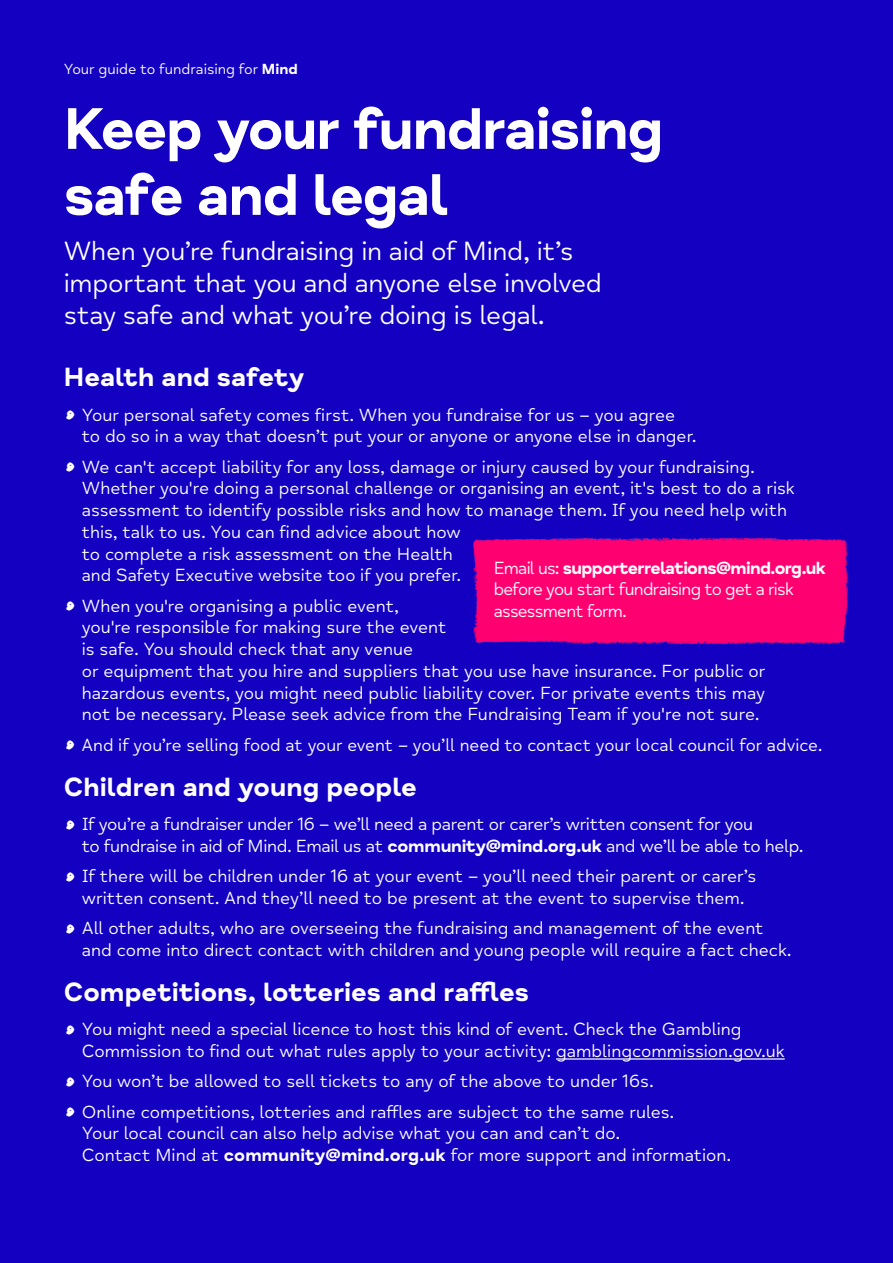
<style>
.page{position:relative;width:893px;height:1263px;background:#1300c1}
.page>*{position:absolute;margin:0;border:0;box-sizing:border-box;transform-origin:0 0}
.t1{font:700 60px/66px "Mind Meridian";letter-spacing:-.025em;color:#fff}
.t2{font:45px "Mind Meridian Display";color:#fff}
.t3{font:27px/32.2px "Mind Meridian";letter-spacing:-.01em;color:#fff}
.t4{font:700 27px "Mind Meridian";color:#fff}
.t5{font:18px/21.8px "Mind Meridian";color:#fff}
.t6{font:18px/21.8px "Mind Meridian";letter-spacing:-.02em;color:#fff}
.t7{font:700 18px "Mind Meridian";letter-spacing:-.035em;color:#fff}
.t8{font:18px "Mind Meridian";letter-spacing:-.04em;color:#fff}
.t9{font:18px "Mind Meridian";letter-spacing:-.045em;color:#fff}
.t10{font:15px "Mind Meridian";color:#fff}
.s1{font-weight:700}
.s2{font-weight:400}
</style>
<div class="page">
<hr style="left:556px;top:1058px;width:229px;height:1px;background:#fff">
<div style="left:473px;top:538px;width:376px;height:106px;background:#ff0071"></div>
<p class="t10" style="left:64px;top:61px;width:236px">Your guide to fundraising for <span class="s1">Mind</span></p>
<p class="t1" style="left:64px;top:97px;width:601px">Keep your fundraising safe and legal</p>
<p class="t3" style="left:64px;top:235px;width:540px">When you’re fundraising in aid of Mind, it’s important that you and anyone else involved stay safe and what you’re doing is legal.</p>
<p class="t4" style="left:64px;top:361px;width:242px">Health and safety</p>
<p class="t2" style="left:64px;top:377px;width:15px">.</p>
<p class="t5" style="left:82px;top:404px;width:616px">Your personal safety comes frst. When you fundraise for us – you agree to do so in a way that doesn’t put your or anyone or anyone else in danger.</p>
<p class="t2" style="left:64px;top:429px;width:15px">.</p>
<p class="t5" style="left:82px;top:456px;width:674px">We can't accept liability for any loss, damage or injury caused by your fundraising.</p>
<p class="t5" style="left:82px;top:478px;width:714px">Whether you're doing a personal challenge or organising an event, it's best to do a risk</p>
<p class="t5" style="left:82px;top:499px;width:707px">assessment to identify possible risks and how to manage them. If you need help with</p>
<p class="t5" style="left:82px;top:521px;width:381px">this, talk to us. You can fnd advice about how</p>
<p class="t5" style="left:82px;top:543px;width:372px">to complete a risk assessment on the Health</p>
<p class="t7" style="left:494px;top:557px;width:334px"><span class="s2">Email us:</span> supporterrelations@mind.org.uk</p>
<p class="t5" style="left:82px;top:565px;width:381px">and Safety Executive website too if you prefer.</p>
<p class="t8" style="left:494px;top:579px;width:301px">before you start fundraising to get a risk</p>
<p class="t2" style="left:64px;top:568px;width:15px">.</p>
<p class="t5" style="left:82px;top:595px;width:318px">When you're organising a public event,</p>
<p class="t9" style="left:494px;top:601px;width:134px">assessment form.</p>
<p class="t5" style="left:82px;top:617px;width:685px">you're responsible for making sure the event<br>is safe. You should check that any venue<br>or equipment that you hire and suppliers that you use have insurance. For public or hazardous events, you might need public liability cover. For private events this may not be necessary. Please seek advice from the Fundraising Team if you're not sure.</p>
<p class="t2" style="left:64px;top:707px;width:14px">.</p>
<p class="t5" style="left:81px;top:734px;width:742px">And if you’re selling food at your event – you’ll need to contact your local council for advice.</p>
<p class="t4" style="left:64px;top:770px;width:355px">Children and young people</p>
<p class="t2" style="left:64px;top:787px;width:15px">.</p>
<p class="t6" style="left:82px;top:814px;width:723px">If you’re a fundraiser under 16 – we’ll need a parent or carer’s written consent for you<br>to fundraise in aid of Mind. Email us at <span class="s1">community@mind.org.uk</span> and we’ll be able to help.</p>
<p class="t2" style="left:64px;top:839px;width:15px">.</p>
<p class="t5" style="left:82px;top:866px;width:676px">If there will be children under 16 at your event – you’ll need their parent or carer’s written consent. And they’ll need to be present at the event to supervise them.</p>
<p class="t2" style="left:64px;top:891px;width:15px">.</p>
<p class="t5" style="left:82px;top:918px;width:711px">All other adults, who are overseeing the fundraising and management of the event and come into direct contact with children and young people will require a fact check.</p>
<p class="t4" style="left:64px;top:976px;width:467px">Competitions, lotteries and rafes</p>
<p class="t2" style="left:64px;top:992px;width:15px">.</p>
<p class="t5" style="left:82px;top:1019px;width:704px">You might need a special licence to host this kind of event. Check the Gambling<br>Commission to fnd out what rules apply to your activity: gamblingcommission.gov.uk</p>
<p class="t2" style="left:64px;top:1044px;width:15px">.</p>
<p class="t5" style="left:82px;top:1071px;width:573px">You won’t be allowed to sell tickets to any of the above to under 16s.</p>
<p class="t2" style="left:64px;top:1074px;width:15px">.</p>
<p class="t5" style="left:82px;top:1101px;width:594px">Online competitions, lotteries and rafes are subject to the same rules.</p>
<p class="t5" style="left:82px;top:1123px;width:540px">Your local council can also help advise what you can and can’t do.</p>
<p class="t5" style="left:82px;top:1145px;width:651px">Contact Mind at <span class="s1">community@mind.org.uk</span> for more support and information.</p>
</div>
